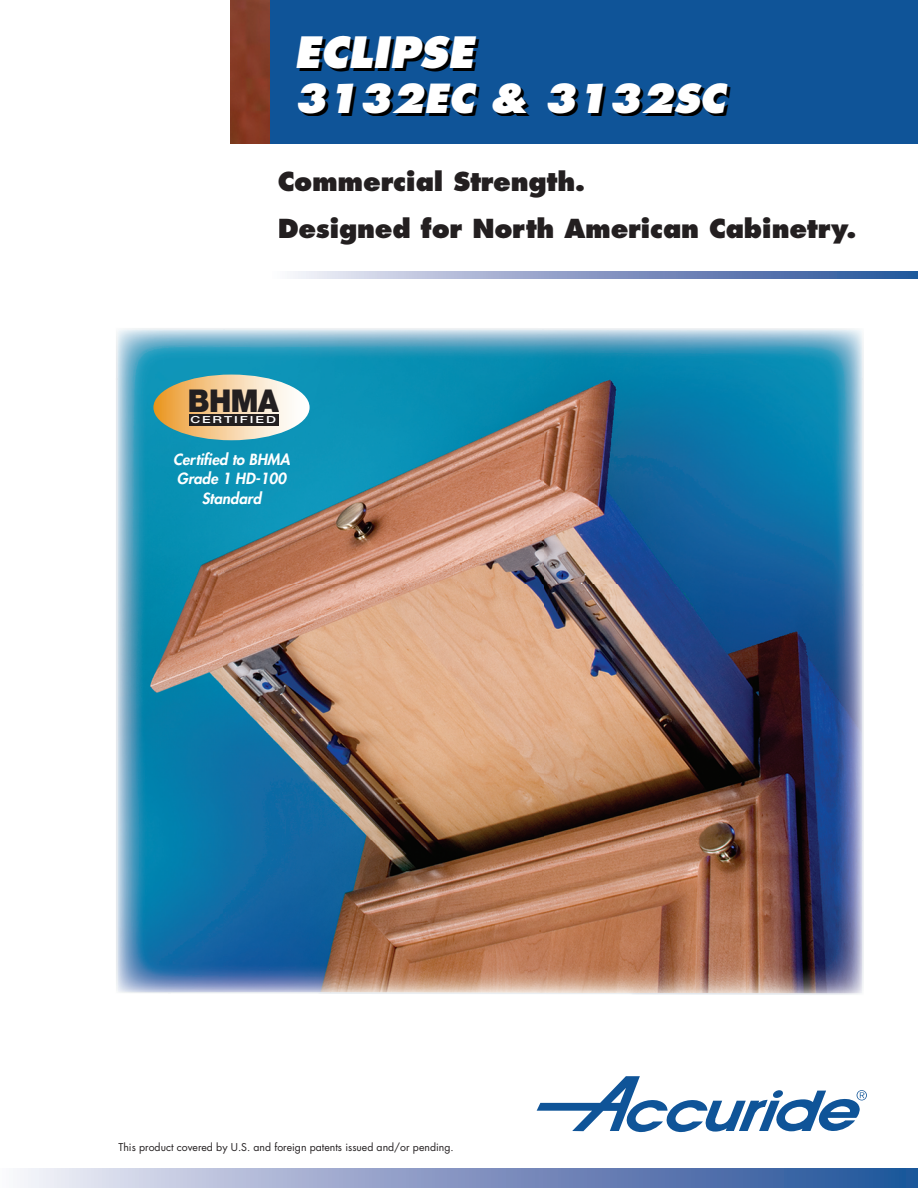
<style>
.page{position:relative;width:918px;height:1188px;background:#fff}
.page>*{position:absolute;margin:0;border:0;box-sizing:border-box;transform-origin:0 0}
.t1{font:italic 800 42px "Futura";color:#fff}
.t2{font:italic 800 39px "Futura";color:#fff}
.t3{font:900 31.5px "Helvetica Neue";color:#231f20;scale:.93 1}
.t4{font:800 25.5px/46.5px "Futura";letter-spacing:-.01em;color:#231f20}
.t5{font:italic 800 15px/19.5px "Futura";color:#fff;text-align:center}
.t6{font:10.5px "Futura";color:#231f20}
.t7{font:500 9.75px "Helvetica Neue";letter-spacing:.14em;color:#fff;scale:1.41 1}
</style>
<div class="page">
<img style="left:231px;top:0;width:39px;height:144px">
<div style="left:270px;top:0;width:648px;height:144px;background:#0f5498"></div>
<div style="left:0;top:1169px;width:918px;height:19px;background:linear-gradient(to right,#f3ecf6,#1d4b95)"></div>
<svg style="left:537px;top:1076px;width:330px;height:56px"></svg>
<img style="left:170px;top:380px;width:640px;height:563px">
<img style="left:116px;top:328px;width:748px;height:52px">
<img style="left:810px;top:378px;width:54px;height:617px">
<img style="left:116px;top:378px;width:54px;height:615px">
<img style="left:169px;top:943px;width:643px;height:52px">
<svg style="left:153px;top:375px;width:157px;height:65px;background:#f5d2a3"></svg>
<div style="left:189px;top:414px;width:90px;height:12px;background:#231f20"></div>
<svg style="left:293px;top:272px;width:625px;height:7px;background:#879ac4"></svg>
<h1 class="t1" style="left:294px;top:26px;width:181px">ECLIPSE</h1>
<h2 class="t2" style="left:294px;top:74px;width:432px">3132EC &amp; 3132SC</h2>
<h3 class="t4" style="left:278px;top:158px;width:581px">Commercial Strength.<br>Designed for North American Cabinetry.</h3>
<h3 class="t3" style="left:188px;top:382px;width:99px">BHMA</h3>
<p class="t7" style="left:190px;top:414px;width:62px">CERTIFIED</p>
<h3 class="t5" style="left:173px;top:449px;width:118px">Certified to BHMA<br>Grade 1 HD-100<br>Standard</h3>
<p class="t6" style="left:118px;top:1141px;width:337px">This product covered by U.S. and foreign patents issued and/or pending.</p>
</div>
